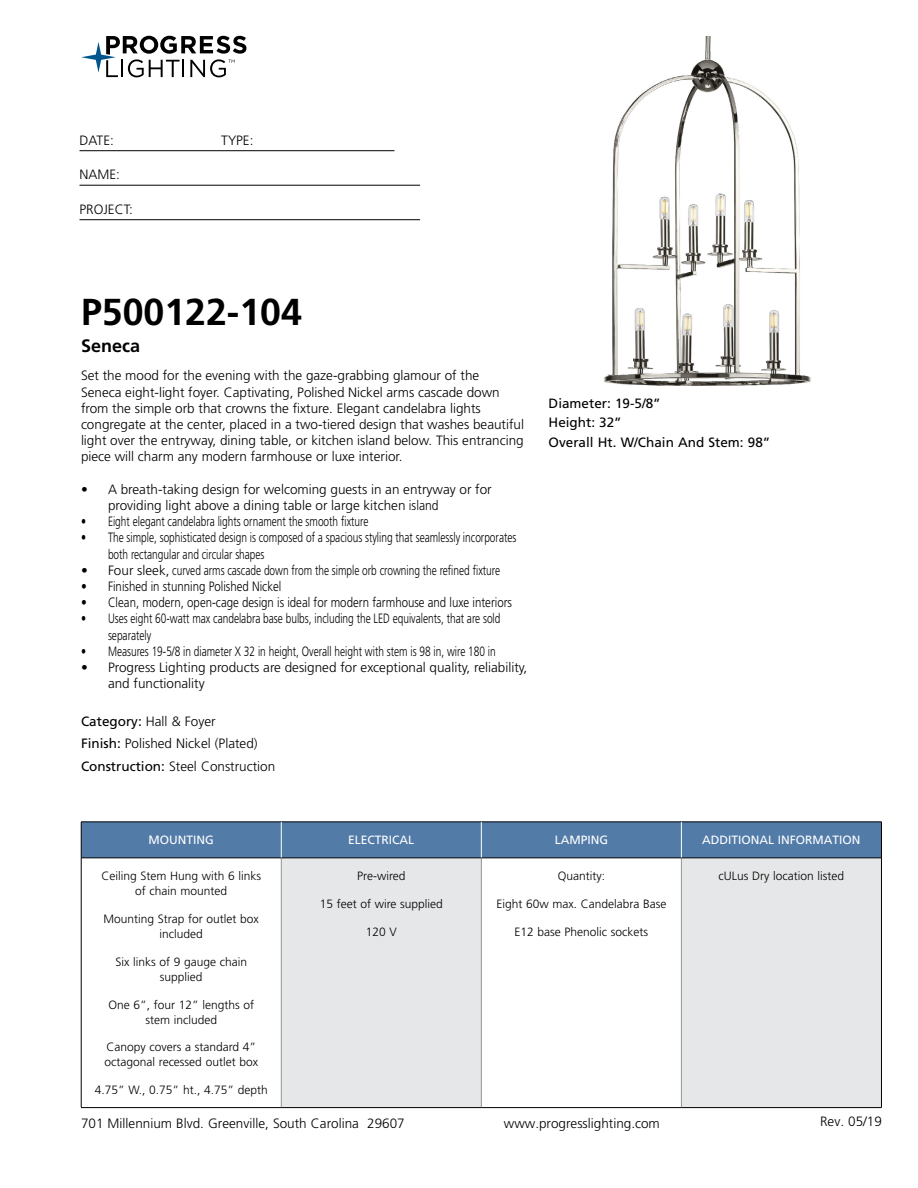
<style>
.page{position:relative;width:918px;height:1188px;background:#fff}
.page>*{position:absolute;margin:0;border:0;box-sizing:border-box;transform-origin:0 0}
.t1{font:700 37.5px "Frutiger LT Std";color:#000}
.t2{font:700 18px "Frutiger LT Std";color:#000}
.t3{font:300 13.5px/16.2px "Frutiger LT Std";color:#000}
.t4{font:300 13.5px/16.2px "Frutiger LT Std";color:#000;scale:.75 1}
.t5{font:300 13.5px "Frutiger LT Std";color:#000;scale:.85 1}
.t6{font:13.5px/19.5px "Frutiger LT Std";color:#000}
.t7{font:300 12px/15px "Frutiger LT Std";color:#000;text-align:center}
.t8{font:12px "Frutiger LT Std";color:#fff}
.s1{font-weight:400}
</style>
<div class="page">
<svg style="left:81px;top:36px;width:165px;height:41px"></svg>
<hr style="left:80px;top:150px;width:314px;height:1px;background:#000">
<hr style="left:80px;top:185px;width:340px;height:1px;background:#000">
<hr style="left:80px;top:219px;width:340px;height:1px;background:#000">
<div style="left:82px;top:823px;width:799px;height:34px;background:#527ba8"></div>
<div style="left:281px;top:858px;width:200px;height:250px;background:#e6e7e8"></div>
<div style="left:681px;top:858px;width:200px;height:250px;background:#e6e7e8"></div>
<hr style="left:281px;top:858px;width:1px;height:249px;background:#939598">
<hr style="left:481px;top:858px;width:1px;height:249px;background:#939598">
<hr style="left:681px;top:858px;width:1px;height:249px;background:#939598">
<hr style="left:81px;top:857px;width:200px;height:1px;background:#000">
<hr style="left:281px;top:857px;width:200px;height:1px;background:#000">
<hr style="left:481px;top:857px;width:200px;height:1px;background:#000">
<hr style="left:681px;top:857px;width:200px;height:1px;background:#000">
<hr style="left:81px;top:1107px;width:200px;height:1px;background:#000">
<hr style="left:281px;top:1107px;width:200px;height:1px;background:#000">
<hr style="left:481px;top:1107px;width:200px;height:1px;background:#000">
<hr style="left:681px;top:1107px;width:201px;height:1px;background:#000">
<hr style="left:81px;top:822px;width:200px;height:1px;background:#000">
<hr style="left:81px;top:822px;width:1px;height:36px;background:#000">
<hr style="left:281px;top:822px;width:200px;height:1px;background:#000">
<hr style="left:481px;top:822px;width:200px;height:1px;background:#000">
<hr style="left:681px;top:822px;width:201px;height:1px;background:#000">
<hr style="left:881px;top:822px;width:1px;height:36px;background:#000">
<hr style="left:81px;top:858px;width:1px;height:249px;background:#000">
<hr style="left:881px;top:858px;width:1px;height:249px;background:#000">
<hr style="left:281px;top:822px;width:1px;height:35px;background:#fff">
<hr style="left:681px;top:822px;width:1px;height:35px;background:#fff">
<hr style="left:481px;top:822px;width:1px;height:35px;background:#fff">
<img style="left:604px;top:36px;width:207px;height:349px">
<p class="t3" style="left:80px;top:132px;width:36px">DATE:</p>
<p class="t3" style="left:221px;top:132px;width:34px">TYPE:</p>
<p class="t3" style="left:80px;top:167px;width:42px">NAME:</p>
<p class="t3" style="left:80px;top:201px;width:55px">PROJECT:</p>
<h1 class="t1" style="left:81px;top:290px;width:222px">P500122-104</h1>
<h2 class="t2" style="left:81px;top:335px;width:61px">Seneca</h2>
<p class="t3" style="left:81px;top:368px;width:445px">Set the mood for the evening with the gaze-grabbing glamour of the<br>Seneca eight-light foyer. Captivating, Polished Nickel arms cascade down from the simple orb that crowns the fixture. Elegant candelabra lights congregate at the center, placed in a two-tiered design that washes beautiful light over the entryway, dining table, or kitchen island below. This entrancing piece will charm any modern farmhouse or luxe interior.</p>
<p class="t3" style="left:108px;top:481px;width:385px;text-indent:-27px">• A breath-taking design for welcoming guests in an entryway or for providing light above a dining table or large kitchen island</p>
<p class="t4" style="left:81px;top:514px;width:385px">• Eight elegant candelabra lights ornament the smooth fixture</p>
<p class="t4" style="left:108px;top:530px;width:546px;text-indent:-27px">• The simple, sophisticated design is composed of a spacious styling that seamlessly incorporates both rectangular and circular shapes</p>
<p class="t3" style="left:81px;top:562px;width:421px">• Four sleek, curved arms cascade down from the simple orb crowning the refined fixture</p>
<p class="t5" style="left:81px;top:579px;width:237px">• Finished in stunning Polished Nickel</p>
<p class="t5" style="left:81px;top:595px;width:509px">• Clean, modern, open-cage design is ideal for modern farmhouse and luxe interiors</p>
<p class="t4" style="left:108px;top:611px;width:525px;text-indent:-27px">• Uses eight 60-watt max candelabra base bulbs, including the LED equivalents, that are sold separately</p>
<p class="t4" style="left:81px;top:643px;width:555px">• Measures 19-5/8 in diameter X 32 in height, Overall height with stem is 98 in, wire 180 in</p>
<p class="t3" style="left:108px;top:659px;width:421px;text-indent:-27px">• Progress Lighting products are designed for exceptional quality, reliability, and functionality</p>
<p class="t3" style="left:81px;top:710px;width:196px;line-height:22.5px"><span class="s1">Category:</span> Hall &amp; Foyer<br><span class="s1">Finish:</span> Polished Nickel (Plated)<br><span class="s1">Construction:</span> Steel Construction</p>
<p class="t6" style="left:549px;top:393px;width:223px">Diameter: 19-5/8”<br>Height: 32”<br>Overall Ht. W/Chain And Stem: 98”</p>
<p class="t8" style="left:149px;top:833px;width:67px">MOUNTING</p>
<p class="t8" style="left:348px;top:833px;width:68px">ELECTRICAL</p>
<p class="t8" style="left:555px;top:833px;width:55px">LAMPING</p>
<p class="t8" style="left:702px;top:833px;width:160px">ADDITIONAL INFORMATION</p>
<p class="t7" style="left:101px;top:869px;width:161px">Ceiling Stem Hung with 6 links of chain mounted</p>
<p class="t7" style="left:104px;top:912px;width:157px">Mounting Strap for outlet box included</p>
<p class="t7" style="left:115px;top:954px;width:133px">Six links of 9 gauge chain supplied</p>
<p class="t7" style="left:108px;top:997px;width:147px">One 6”, four 12” lengths of stem included</p>
<p class="t7" style="left:105px;top:1040px;width:155px;text-align:left">Canopy covers a standard 4” octagonal recessed outlet box</p>
<p class="t7" style="left:95px;top:1083px;width:174px">4.75” W., 0.75” ht., 4.75” depth</p>
<p class="t7" style="left:357px;top:869px;width:50px">Pre-wired</p>
<p class="t7" style="left:320px;top:897px;width:125px">15 feet of wire supplied</p>
<p class="t7" style="left:366px;top:924px;width:33px">120 V</p>
<p class="t7" style="left:719px;top:869px;width:127px">cULus Dry location listed</p>
<p class="t7" style="left:558px;top:869px;width:49px">Quantity:</p>
<p class="t7" style="left:496px;top:897px;width:172px">Eight 60w max. Candelabra Base</p>
<p class="t7" style="left:515px;top:924px;width:135px">E12 base Phenolic sockets</p>
<p class="t3" style="left:81px;top:1115px;width:325px">701 Millennium Blvd. Greenville, South Carolina 29607</p>
<p class="t3" style="left:504px;top:1115px;width:158px">www.progresslighting.com</p>
<p class="t3" style="left:820px;top:1114px;width:63px">Rev. 05/19</p>
</div>
